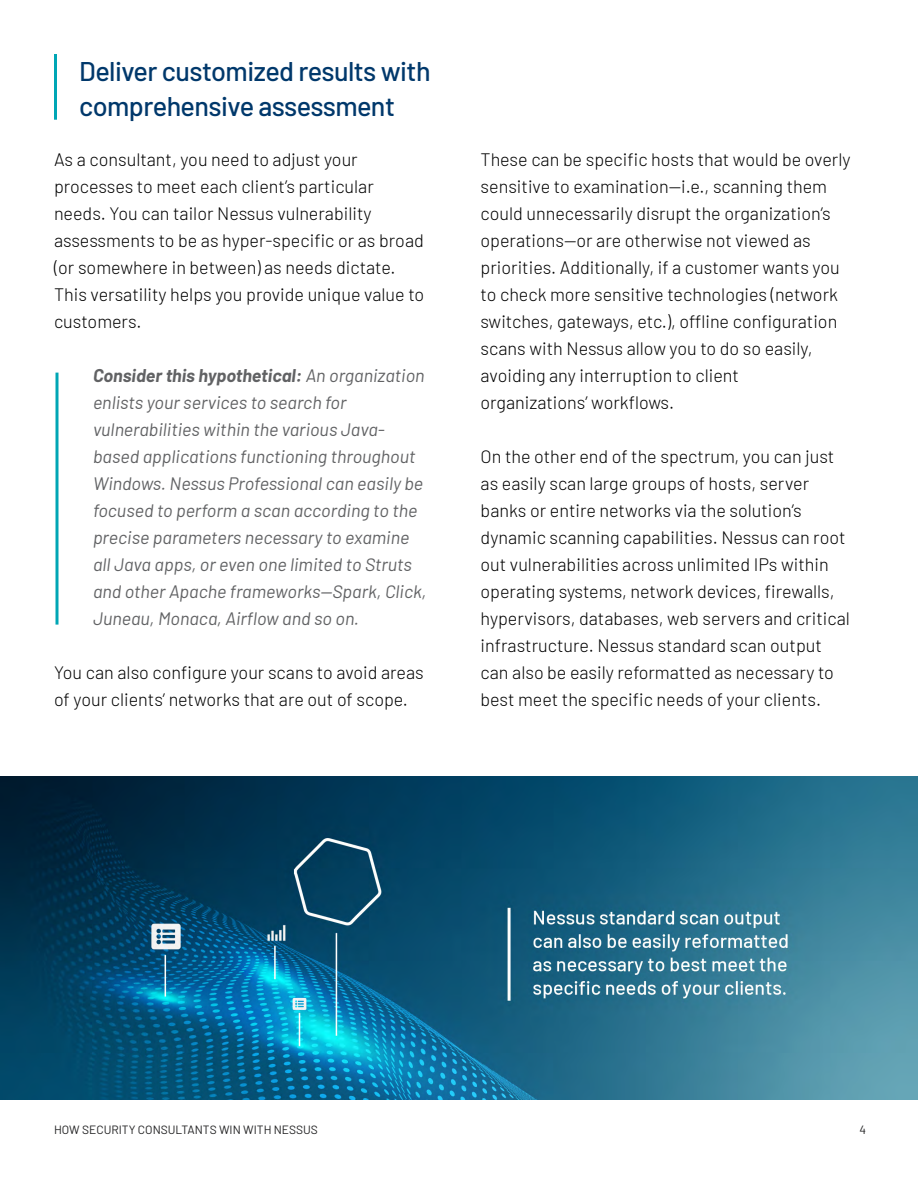
<style>
.page{position:relative;width:918px;height:1188px;background:#fff}
.page>*{position:absolute;margin:0;border:0;box-sizing:border-box;transform-origin:0 0}
.t1{font:500 27px/34.5px "Barlow";letter-spacing:-.02em;color:#00386b}
.t2{font:300 18px/27px "Barlow";color:#000}
.t3{font:italic 18px/27px "Barlow";color:#616264}
.t4{font:12px "Barlow";color:#222223}
.s1{font-weight:700}
</style>
<div class="page">
<img style="left:0;top:776px;width:918px;height:324px">
<hr style="left:54px;top:54px;width:3px;height:66px;background:#00a6b5">
<hr style="left:56px;top:373px;width:2px;height:252px;background:#00a6b5">
<h1 class="t1" style="left:79px;top:52px;width:353px">Deliver customized results with comprehensive assessment</h1>
<p class="t2" style="left:54px;top:144px;width:372px">As a consultant, you need to adjust your processes to meet each client’s particular needs. You can tailor Nessus vulnerability assessments to be as hyper-specific or as broad (or somewhere in between) as needs dictate.<br>This versatility helps you provide unique value to customers.</p>
<p class="t3" style="left:93px;top:360px;width:335px"><span class="s1">Consider this hypothetical:</span> An organization enlists your services to search for vulnerabilities within the various Java&shy;based applications functioning throughout Windows. Nessus Professional can easily be focused to perform a scan according to the precise parameters necessary to examine all Java apps, or even one limited to Struts and other Apache frameworks—Spark, Click, Juneau, Monaca, Airflow and so on.</p>
<p class="t2" style="left:54px;top:657px;width:371px">You can also configure your scans to avoid areas of your clients’ networks that are out of scope.</p>
<p class="t2" style="left:481px;top:144px;width:371px">These can be specific hosts that would be overly sensitive to examination—i.e., scanning them could unnecessarily disrupt the organization’s operations—or are otherwise not viewed as priorities. Additionally, if a customer wants you to check more sensitive technologies (network switches, gateways, etc.), offline configuration scans with Nessus allow you to do so easily, avoiding any interruption to client organizations’ workflows.</p>
<p class="t2" style="left:481px;top:441px;width:371px">On the other end of the spectrum, you can just as easily scan large groups of hosts, server banks or entire networks via the solution’s dynamic scanning capabilities. Nessus can root out vulnerabilities across unlimited IPs within operating systems, network devices, firewalls, hypervisors, databases, web servers and critical infrastructure. Nessus standard scan output can also be easily reformatted as necessary to best meet the specific needs of your clients.</p>
<p class="t4" style="left:54px;top:1121px;width:265px">HOW SECURITY CONSULTANTS WIN WITH NESSUS</p>
<p class="t4" style="left:860px;top:1121px;width:8px">4</p>
</div>
